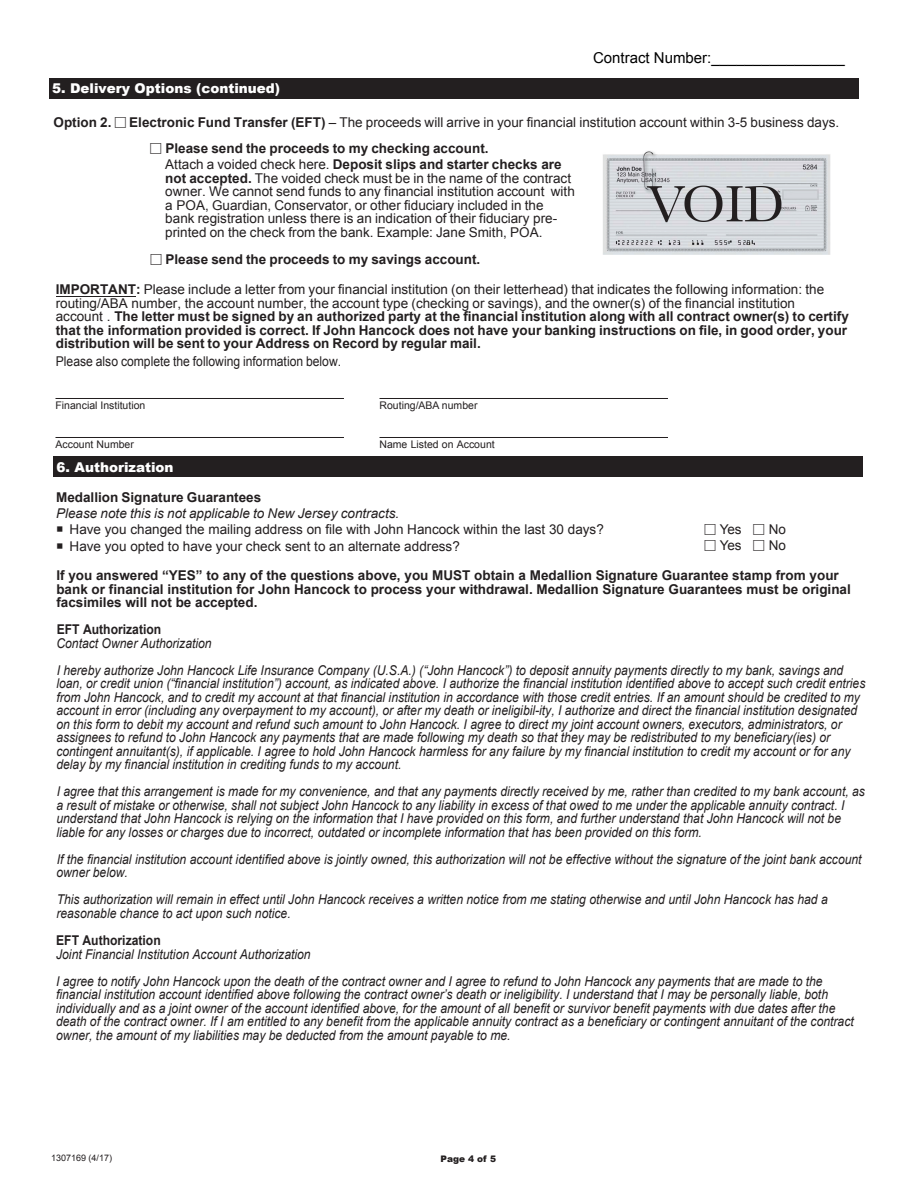
<style>
.page{position:relative;width:918px;height:1188px;background:#fff}
.page>*{position:absolute;margin:0;border:0;box-sizing:border-box;transform-origin:0 0}
.t1{font:15px "Arial";color:#000}
.t2{font:italic 13.5px/13.5px "Arial";color:#231f20;scale:.9 1}
.t3{font:700 13.5px/13.5px "Arial";color:#231f20}
.t4{font:13.5px/13.5px "Arial";color:#231f20}
.t5{font:italic 13.5px "Arial";color:#231f20}
.t6{font:13.5px "Arial";color:#231f20;scale:.9 1}
.t7{font:900 13.5px "Arial";color:#fff}
.t8{font:700 13.5px "Arial";color:#231f20;scale:.9 1}
.t9{font:10.5px "Arial";color:#231f20}
.t10{font:9px "Arial";color:#231f20}
.t11{font:900 9px "Arial";color:#231f20}
.s1{font-family:"Universal Newswith Comm Pi";font-weight:400}
.s2{font-weight:400}
.s3{font-weight:700}
.s4{font-style:inherit}
.s5{font-family:"Universal Newswith Comm Pi"}
</style>
<div class="page">
<div style="left:49px;top:78px;width:810px;height:20px;background:#231f20"></div>
<img style="left:603px;top:151px;width:227px;height:103px">
<hr style="left:56px;top:296px;width:80px;height:1px;background:#231f20">
<div style="left:53px;top:456px;width:810px;height:21px;background:#231f20"></div>
<hr style="left:55px;top:398px;width:289px;height:1px;background:#231f20">
<hr style="left:379px;top:398px;width:289px;height:1px;background:#231f20">
<hr style="left:55px;top:437px;width:289px;height:1px;background:#231f20">
<hr style="left:379px;top:437px;width:289px;height:1px;background:#231f20">
<p class="t1" style="left:593px;top:48px;width:253px">Contract Number:________________</p>
<p class="t7" style="left:52px;top:79px;width:230px">5. Delivery Options (continued)</p>
<p class="t3" style="left:150px;top:109px;width:691px;line-height:26.8px;text-indent:-96px">Option 2. <span class="s1">M</span> Electronic Fund Transfer (EFT) <span class="s2">– The proceeds will arrive in your</span> <span class="s2">financial institution account</span> <span class="s2">within 3-5 business days.<br></span><span class="s1">M</span> Please send the proceeds to my checking account.</p>
<p class="t4" style="left:165px;top:158px;width:411px">Attach a voided check here. <span class="s3">Deposit slips and starter checks are not accepted.</span> The voided check must be in the name of the <span class="s4">c</span>ontract <span class="s4">o</span>wner. We cannot send funds to any <span class="s4">financial institution account</span> with a POA, Guardian, Conservator, or other fiduciary included in the bank registration unless there is an indication of their fiduciary pre&shy;printed on the check from the bank. Example: Jane Smith, POA<span class="s4">.</span></p>
<p class="t4" style="left:56px;top:245px;width:770px;line-height:29.7px;text-indent:94px"><span class="s5">M</span> <span class="s3">Please send the proceeds to my savings account.<br>IMPORTANT:</span> Please include a letter from your financial institution (on their letterhead) that indicates the following information: the</p>
<p class="t3" style="left:56px;top:297px;width:795px"><span class="s2">routing/ABA number, the account number, the account type (checking or savings), and the owner(s) of the</span> <span class="s2">financial institution<br>account</span> <span class="s2">.</span> The letter must be signed by an authorized party at the financial institution along with all contract owner(s) to certify that the information provided is correct. If John Hancock does not have your banking instructions on file, in good order, your distribution will be sent to your Address on Record by regular mail.</p>
<p class="t6" style="left:56px;top:353px;width:319px">Please also complete the following information below.</p>
<p class="t9" style="left:55px;top:399px;width:91px">Financial Institution</p>
<p class="t9" style="left:380px;top:399px;width:100px">Routing/ABA number</p>
<p class="t9" style="left:55px;top:438px;width:80px">Account Number</p>
<p class="t9" style="left:379px;top:438px;width:117px">Name Listed on Account</p>
<p class="t7" style="left:57px;top:457px;width:119px">6. Authorization</p>
<p class="t3" style="left:56px;top:491px;width:207px">Medallion Signature Guarantees</p>
<p class="t5" style="left:56px;top:505px;width:345px">Please note this is not applicable to New Jersey contracts.</p>
<p class="t4" style="left:56px;top:523px;width:549px">○ Have you changed the mailing address on file with John Hancock within the last 30 days?</p>
<p class="t3" style="left:56px;top:532px;width:784px;line-height:29.4px">○ <span class="s2">Have you opted to have your check sent to an alternate address?<br></span>If you answered “YES” to any of the questions above, you MUST obtain a Medallion Signature Guarantee stamp from your</p>
<p class="t3" style="left:56px;top:582px;width:796px">bank or financial institution for John Hancock to process your withdrawal. Medallion Signature Guarantees must be original facsimiles will not be accepted.</p>
<p class="t8" style="left:57px;top:620px;width:118px">EFT Authorization</p>
<p class="t2" style="left:56px;top:630px;width:876px;line-height:27px">Contact Owner Authorization<br>I hereby authorize John Hancock Life Insurance Company (U.S.A.) (“John Hancock”) to deposit annuity payments directly to my bank, savings and</p>
<p class="t2" style="left:56px;top:677px;width:900px">loan, or credit union (“financial institution”) account, as indicated above. I authorize the financial institution identified above to accept such credit entries from John Hancock, and to credit my account at that financial institution in accordance with those credit entries. If an amount should be credited to my account in error (including any overpayment to my account), or after my death or ineligibil-ity, I authorize and direct the financial institution designated on this form to debit my account and refund such amount to John Hancock. I agree to direct my joint account owners, executors, administrators, or assignees to refund to John Hancock any payments that are made following my death so that they may be redistributed to my beneficiary(ies) or contingent annuitant(s), if applicable. I agree to hold John Hancock harmless for any failure by my financial institution to credit my account or for any delay by my financial institution in crediting funds to my account.</p>
<p class="t2" style="left:56px;top:785px;width:900px">I agree that this arrangement is made for my convenience, and that any payments directly received by me, rather than credited to my bank account, as a result of mistake or otherwise, shall not subject John Hancock to any liability in excess of that owed to me under the applicable annuity contract. I understand that John Hancock is relying on the information that I have provided on this form, and further understand that John Hancock will not be liable for any losses or charges due to incorrect, outdated or incomplete information that has been provided on this form.</p>
<p class="t2" style="left:56px;top:852px;width:896px">If the financial institution account identified above is jointly owned, this authorization will not be effective without the signature of the joint bank account owner below.</p>
<p class="t2" style="left:56px;top:893px;width:859px">This authorization will remain in effect until John Hancock receives a written notice from me stating otherwise and until John Hancock has had a reasonable chance to act upon such notice.</p>
<p class="t8" style="left:56px;top:931px;width:118px">EFT Authorization</p>
<p class="t2" style="left:56px;top:941px;width:853px;line-height:27px"><span class="s4">Joint Financial Institution Account Authorization<br></span>I agree to notify John Hancock upon the death of the <span class="s4">c</span>ontract <span class="s4">o</span>wner and I agree to refund to John Hancock any payments that are made to the</p>
<p class="t2" style="left:56px;top:988px;width:888px">financial institution account identified above following the <span class="s4">c</span>ontract <span class="s4">o</span>wner’s death or ineligibility. I understand that I may be personally liable, both individually and as a joint owner of the account identified above, for the amount of all benefit or survivor benefit payments with due dates after the death of the <span class="s4">c</span>ontract <span class="s4">o</span>wner. If I am entitled to any benefit from the applicable annuity contract as a beneficiary or contingent annuitant of the <span class="s4">c</span>ontract <span class="s4">o</span>wner, the amount of my liabilities may be deducted from the amount payable to me.</p>
<p class="t4" style="left:704px;top:521px;width:83px;line-height:16.2px"><span class="s5">M</span> Yes <span class="s5">M</span> No<br><span class="s5">M</span> Yes <span class="s5">M</span> No</p>
<p class="t10" style="left:51px;top:1152px;width:63px">1307169 (4/17)</p>
<p class="t11" style="left:441px;top:1152px;width:57px">Page 4 of 5</p>
</div>
